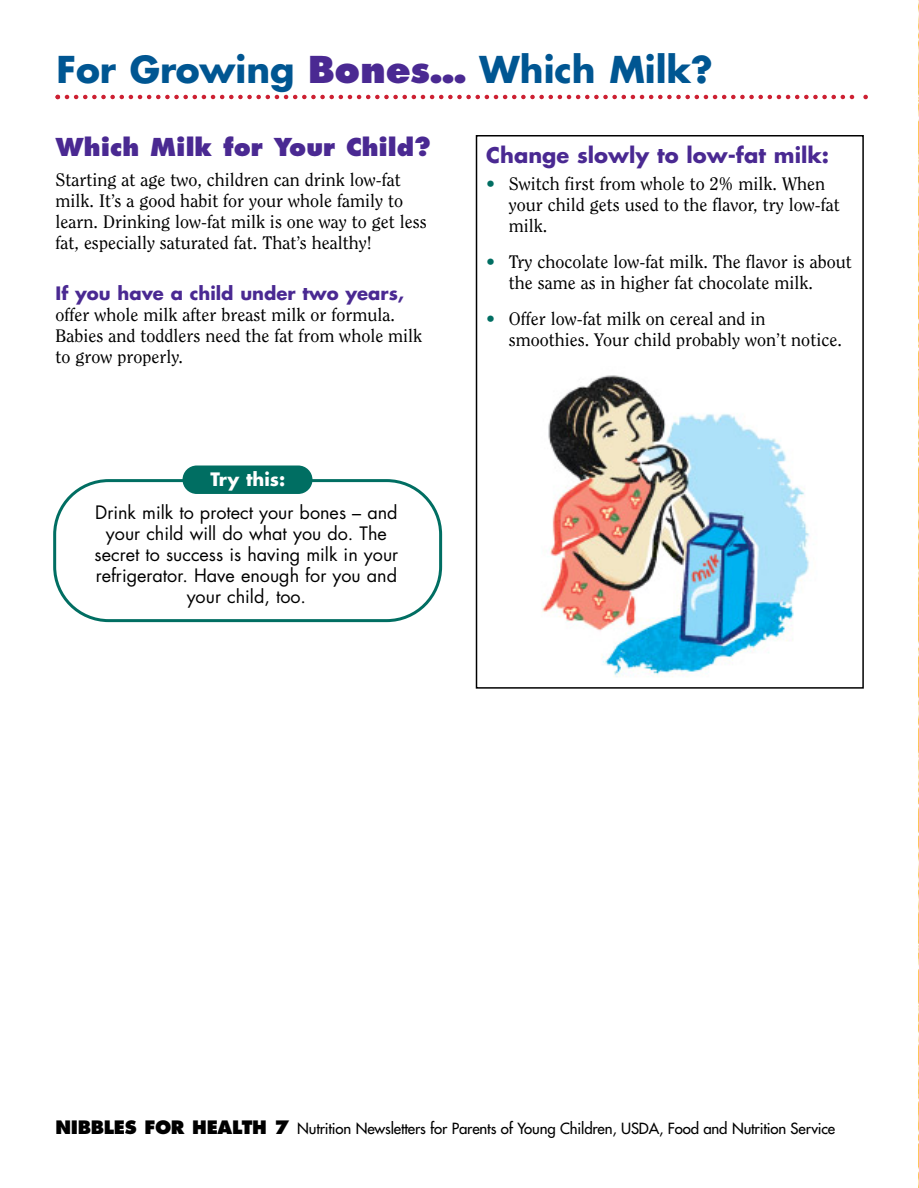
<style>
.page{position:relative;width:919px;height:1188px;background:#fff}
.page>*{position:absolute;margin:0;border:0;box-sizing:border-box;transform-origin:0 0}
.t1{font:700 36px "Futura";color:#005692}
.t2{font:800 24px "Futura";color:#4a2992}
.t3{font:700 21px "Futura";color:#4a2992}
.t4{font:18px/21px "Clearface";color:#000}
.t5{font:18px/21px "Futura";color:#000;text-align:center}
.t6{font:700 18px "Futura";color:#4a2992}
.t7{font:700 18px "Futura";color:#fff}
.t8{font:15px "Futura";letter-spacing:-.01em;color:#000}
.s1{font-weight:800;color:#4a2992}
.s2{color:#006e62}
.s3{font-weight:800;font-size:18px}
</style>
<div class="page">
<img style="left:542px;top:375px;width:268px;height:302px">
<div style="left:475px;top:135px;width:388px;height:554px;border:2px solid #000"></div>
<img style="left:918px;top:0;width:1px;height:1188px">
<svg style="left:53px;top:479px;width:389px;height:143px"></svg>
<div style="left:182px;top:466px;width:130px;height:28px;background:#006e62;border-radius:14px"></div>
<svg style="left:55px;top:95px;width:812px;height:4px"></svg>
<h1 class="t1" style="left:56px;top:53px;width:657px">For Growing <span class="s1">Bones…</span> Which Milk?</h1>
<h2 class="t2" style="left:56px;top:136px;width:377px">Which Milk for Your Child?</h2>
<p class="t4" style="left:56px;top:170px;width:372px">Starting at age two, children can drink low-fat milk. It’s a good habit for your whole family to learn. Drinking low-fat milk is one way to get less fat, especially saturated fat. That’s healthy!</p>
<p class="t6" style="left:56px;top:285px;width:350px">If you have a child under two years,</p>
<p class="t4" style="left:56px;top:305px;width:368px">offer whole milk after breast milk or formula.<br>Babies and toddlers need the fat from whole milk to grow properly.</p>
<p class="t7" style="left:210px;top:471px;width:76px">Try this:</p>
<p class="t5" style="left:94px;top:504px;width:305px">Drink milk to protect your bones – and your child will do what you do. The secret to success is having milk in your refrigerator. Have enough for you and your child, too.</p>
<p class="t3" style="left:486px;top:145px;width:344px">Change slowly to low-fat milk:</p>
<p class="t4" style="left:508px;top:174px;width:332px;text-indent:-22px"><span class="s2">•</span> Switch first from whole to 2% milk. When your child gets used to the flavor, try low-fat milk.</p>
<p class="t4" style="left:508px;top:252px;width:344px;text-indent:-22px"><span class="s2">•</span> Try chocolate low-fat milk. The flavor is about the same as in higher fat chocolate milk.</p>
<p class="t4" style="left:508px;top:309px;width:334px;text-indent:-22px"><span class="s2">•</span> Offer low-fat milk on cereal and in smoothies. Your child probably won’t notice.</p>
<p class="t8" style="left:56px;top:1121px;width:781px"><span class="s3">NIBBLES FOR HEALTH 7</span> Nutrition Newsletters for Parents of Young Children, USDA, Food and Nutrition Service</p>
</div>
